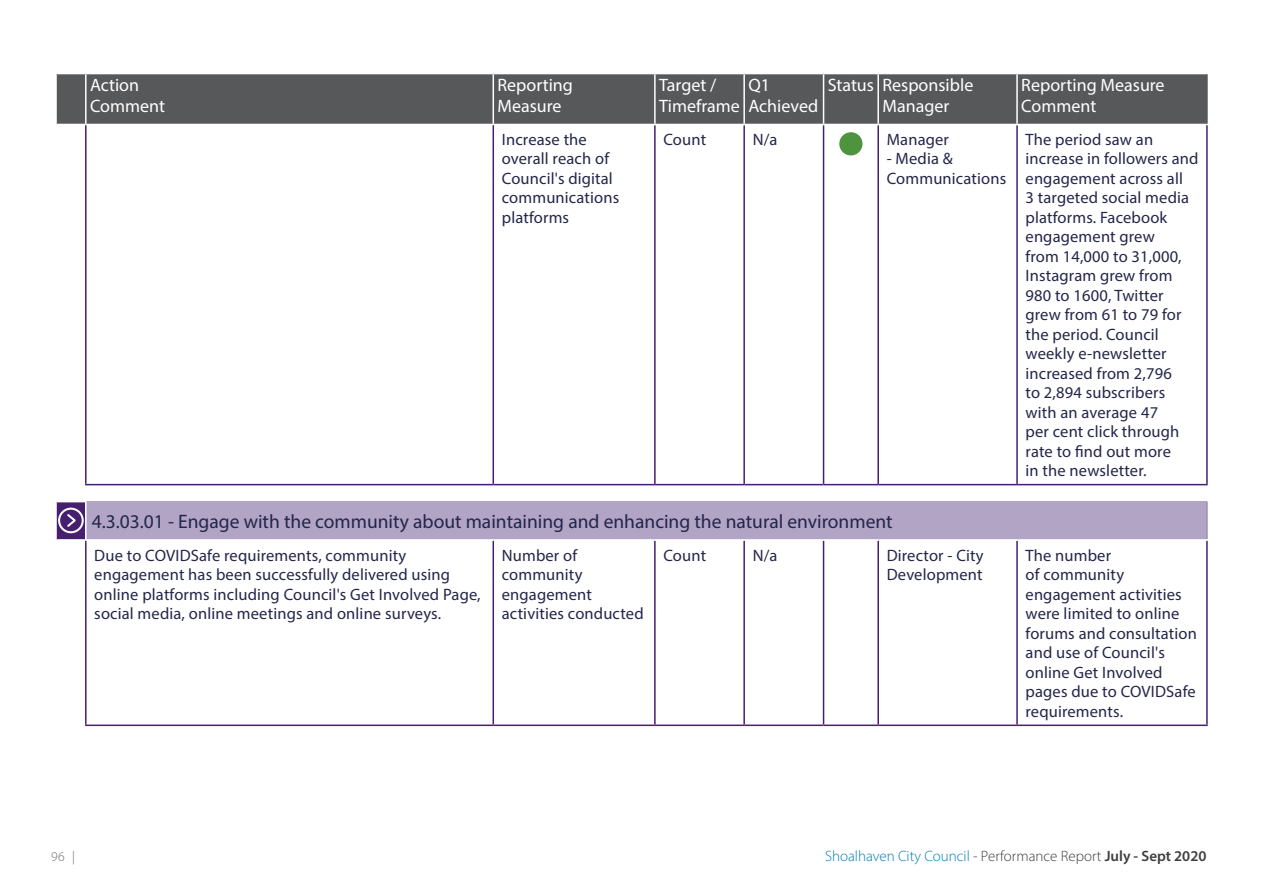
<style>
.page{position:relative;width:1263px;height:893px;background:#fff}
.page>*{position:absolute;margin:0;border:0;box-sizing:border-box;transform-origin:0 0}
.Table_Sub_Headers{font:19.5px "Myriad Pro";color:#23264a}
.Table_Heading_1{font:18px/21.6px "Myriad Pro";color:#fff}
.Body_text{font:16.5px/19.5px "Myriad Pro";letter-spacing:.01em;color:#23264a}
.t1{font:300 15px "Myriad Pro";color:#007db5}
.t2{font:300 13.5px "Myriad Pro";color:#6c6d70}
.s1{color:#3e3e3f}
.s2{font-weight:600;color:#3e3e3f}
</style>
<div class="page">
<div style="left:57px;top:74px;width:1149px;height:50px;background:#57585a"></div>
<div style="left:56px;top:502px;width:30px;height:38px;background:#471f6f"></div>
<div style="left:86px;top:502px;width:1121px;height:38px;background:#b1a4c5"></div>
<hr style="left:654px;top:125px;width:2px;height:359px;background:#471f6f">
<hr style="left:743px;top:125px;width:2px;height:359px;background:#471f6f">
<hr style="left:823px;top:125px;width:1px;height:359px;background:#471f6f">
<hr style="left:877px;top:125px;width:2px;height:359px;background:#471f6f">
<hr style="left:1016px;top:125px;width:2px;height:359px;background:#471f6f">
<hr style="left:492px;top:541px;width:2px;height:183px;background:#471f6f">
<hr style="left:654px;top:541px;width:2px;height:183px;background:#471f6f">
<hr style="left:743px;top:541px;width:2px;height:183px;background:#471f6f">
<hr style="left:823px;top:541px;width:1px;height:183px;background:#471f6f">
<hr style="left:877px;top:541px;width:2px;height:183px;background:#471f6f">
<hr style="left:1016px;top:541px;width:2px;height:183px;background:#471f6f">
<hr style="left:85px;top:74px;width:2px;height:50px;background:#fff">
<hr style="left:492px;top:74px;width:2px;height:50px;background:#fff">
<hr style="left:654px;top:74px;width:2px;height:50px;background:#fff">
<hr style="left:743px;top:74px;width:2px;height:50px;background:#fff">
<hr style="left:823px;top:74px;width:1px;height:50px;background:#fff">
<hr style="left:877px;top:74px;width:2px;height:50px;background:#fff">
<hr style="left:1016px;top:74px;width:2px;height:50px;background:#fff">
<hr style="left:55px;top:502px;width:2px;height:38px;background:#fff">
<hr style="left:1206px;top:74px;width:2px;height:50px;background:#57585a">
<hr style="left:85px;top:484px;width:408px;height:1px;background:#471f6f">
<hr style="left:493px;top:484px;width:162px;height:1px;background:#471f6f">
<hr style="left:655px;top:484px;width:89px;height:1px;background:#471f6f">
<hr style="left:744px;top:484px;width:79px;height:1px;background:#471f6f">
<hr style="left:823px;top:484px;width:55px;height:1px;background:#471f6f">
<hr style="left:878px;top:484px;width:139px;height:1px;background:#471f6f">
<hr style="left:85px;top:724px;width:408px;height:2px;background:#471f6f">
<hr style="left:493px;top:724px;width:162px;height:2px;background:#471f6f">
<hr style="left:655px;top:724px;width:89px;height:2px;background:#471f6f">
<hr style="left:744px;top:724px;width:79px;height:2px;background:#471f6f">
<hr style="left:823px;top:724px;width:55px;height:2px;background:#471f6f">
<hr style="left:878px;top:724px;width:139px;height:2px;background:#471f6f">
<hr style="left:1206px;top:125px;width:2px;height:359px;background:#471f6f">
<hr style="left:1017px;top:484px;width:191px;height:1px;background:#471f6f">
<hr style="left:85px;top:541px;width:2px;height:183px;background:#471f6f">
<hr style="left:1206px;top:541px;width:2px;height:183px;background:#471f6f">
<hr style="left:1017px;top:724px;width:191px;height:2px;background:#471f6f">
<hr style="left:493px;top:539px;width:162px;height:2px;background:#fff">
<hr style="left:655px;top:539px;width:89px;height:2px;background:#fff">
<hr style="left:744px;top:539px;width:79px;height:2px;background:#fff">
<hr style="left:85px;top:502px;width:2px;height:37px;background:#fff">
<hr style="left:1206px;top:502px;width:2px;height:37px;background:#9c8db6">
<hr style="left:823px;top:539px;width:55px;height:2px;background:#fff">
<hr style="left:878px;top:539px;width:139px;height:2px;background:#fff">
<hr style="left:1017px;top:539px;width:191px;height:2px;background:#fff">
<hr style="left:85px;top:125px;width:2px;height:359px;background:#471f6f">
<hr style="left:492px;top:125px;width:2px;height:359px;background:#471f6f">
<hr style="left:86px;top:539px;width:407px;height:2px;background:#fff">
<hr style="left:57px;top:539px;width:29px;height:2px;background:#fff">
<div style="left:839px;top:132px;width:23px;height:23px;background:#4e943e;border-radius:50%"></div>
<div style="left:58px;top:508px;width:26px;height:25px;border:2px solid #fff;border-radius:50%"></div>
<svg style="left:67px;top:512px;width:11px;height:17px"></svg>
<p class="Table_Heading_1" style="left:90px;top:73px;width:77px">Action<br>Comment</p>
<p class="Table_Heading_1" style="left:497px;top:73px;width:77px">Reporting<br>Measure</p>
<p class="Table_Heading_1" style="left:659px;top:73px;width:82px">Target /<br>Timeframe</p>
<p class="Table_Heading_1" style="left:748px;top:73px;width:71px">Q1<br>Achieved</p>
<p class="Table_Heading_1" style="left:828px;top:73px;width:48px">Status</p>
<p class="Table_Heading_1" style="left:882px;top:73px;width:92px">Responsible<br>Manager</p>
<p class="Table_Heading_1" style="left:1021px;top:73px;width:145px">Reporting Measure<br>Comment</p>
<p class="Body_text" style="left:502px;top:129px;width:119px">Increase the overall reach of<br>Council's digital communications platforms</p>
<p class="Body_text" style="left:663px;top:129px;width:44px">Count</p>
<p class="Body_text" style="left:753px;top:129px;width:26px">N/a</p>
<p class="Body_text" style="left:887px;top:129px;width:64px">Manager</p>
<p class="Body_text" style="left:1025px;top:129px;width:174px">The period saw an increase in followers and engagement across all<br>3 targeted social media platforms. Facebook engagement grew<br>from 14,000 to 31,000,<br>Instagram grew from<br>980 to 1600, Twitter grew from 61 to 79 for the period. Council weekly e-newsletter increased from 2,796<br>to 2,894 subscribers with an average 47<br>per cent click through rate to find out more<br>in the newsletter.</p>
<p class="Body_text" style="left:887px;top:149px;width:121px">- Media &amp;<br>Communications</p>
<p class="Table_Sub_Headers" style="left:92px;top:509px;width:802px">4.3.03.01 - Engage with the community about maintaining and enhancing the natural environment</p>
<p class="Body_text" style="left:94px;top:545px;width:388px">Due to COVIDSafe requirements, community engagement has been successfully delivered using online platforms including Council's Get Involved Page, social media, online meetings and online surveys.</p>
<p class="Body_text" style="left:502px;top:545px;width:143px">Number of community engagement activities conducted</p>
<p class="Body_text" style="left:663px;top:545px;width:44px">Count</p>
<p class="Body_text" style="left:753px;top:545px;width:26px">N/a</p>
<p class="Body_text" style="left:887px;top:545px;width:98px">Director - City<br>Development</p>
<p class="Body_text" style="left:1025px;top:545px;width:173px">The number<br>of community engagement activities were limited to online forums and consultation and use of Council's online Get Involved pages due to COVIDSafe requirements.</p>
<p class="t2" style="left:51px;top:848px;width:26px">96 |</p>
<p class="t1" style="left:825px;top:847px;width:383px">Shoalhaven City Council <span class="s1">- Performance Report</span> <span class="s2">July - Sept 2020</span></p>
</div>
